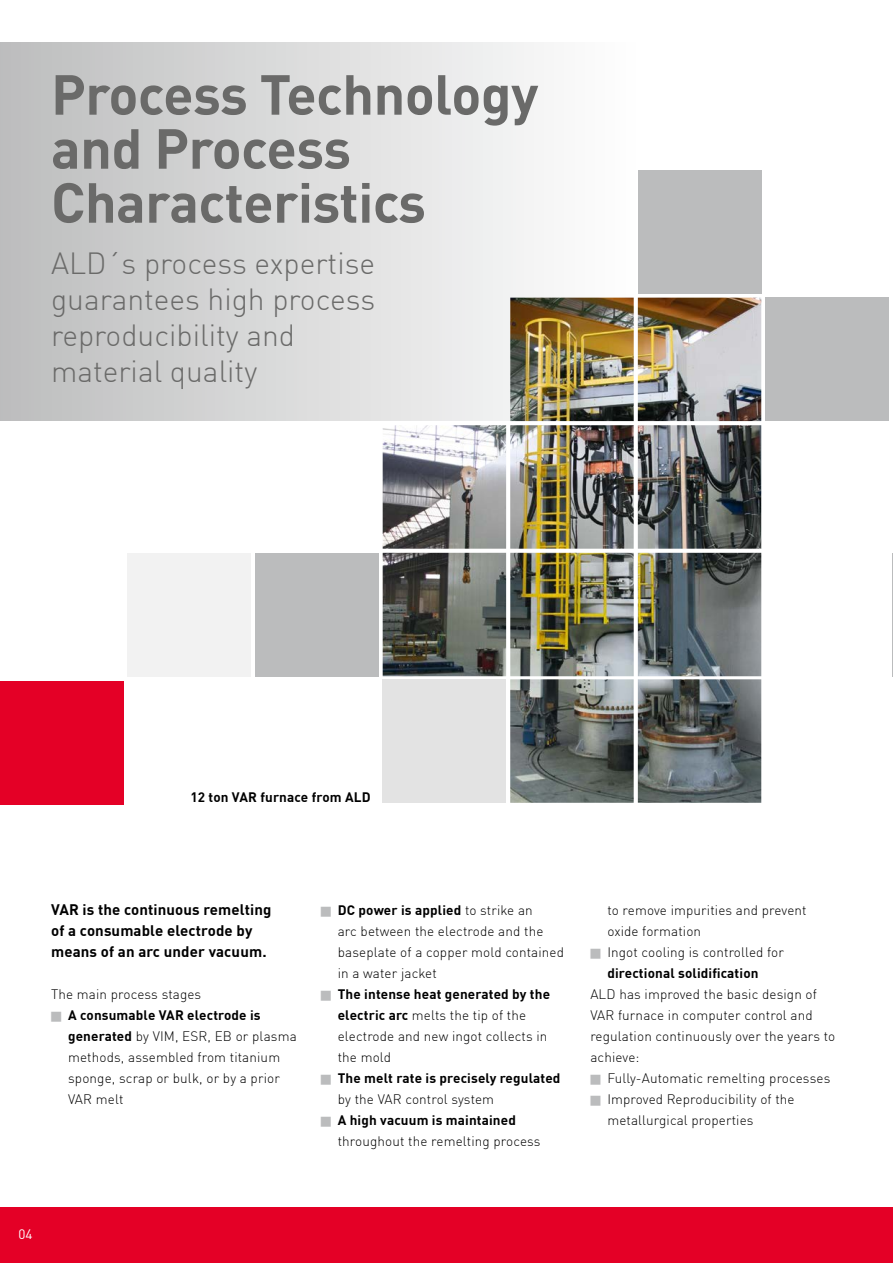
<style>
.page{position:relative;width:893px;height:1263px;background:#fff}
.page>*{position:absolute;margin:0;border:0;box-sizing:border-box;transform-origin:0 0}
.t1{font:700 55.5px/54px "DIN Offc";letter-spacing:-.01em;color:#6a6a69}
.t2{font:300 30px/36px "DIN Offc";color:#6a6a69}
.t3{font:700 15px/21px "DIN Offc";letter-spacing:.01em;color:#000}
.t4{font:300 13.5px/21px "DIN Offc";letter-spacing:.01em;color:#000}
.t5{font:700 13.5px "DIN Offc";letter-spacing:.01em;color:#000}
.t6{font:13.5px "DIN Offc";color:#fff}
.s1{font-weight:700}
</style>
<div class="page">
<div style="left:0;top:1208px;width:893px;height:55px;background:#e40026"></div>
<div style="left:0;top:43px;width:638px;height:378px;background:linear-gradient(to right,#bdbdbe,#fff)"></div>
<img style="left:383px;top:298px;width:378px;height:505px">
<div style="left:383px;top:679px;width:123px;height:124px;background:#e3e3e3"></div>
<div style="left:255px;top:553px;width:124px;height:123px;background:#bbbcbd"></div>
<div style="left:128px;top:553px;width:123px;height:123px;background:#f2f2f2"></div>
<div style="left:0;top:681px;width:123px;height:123px;background:#e40026"></div>
<hr style="left:892px;top:553px;width:1px;height:123px;background:#bbbcbd">
<div style="left:638px;top:170px;width:123px;height:123px;background:#bbbcbd"></div>
<div style="left:765px;top:298px;width:124px;height:123px;background:#bbbcbd"></div>
<h1 class="t1" style="left:51px;top:65px;width:489px">Process Technology and Process<br>Characteristics</h1>
<h2 class="t2" style="left:51px;top:245px;width:326px">ALD´s process expertise guarantees high process reproducibility and material quality</h2>
<p class="t5" style="left:190px;top:788px;width:182px">12 ton VAR furnace from ALD</p>
<p class="t3" style="left:51px;top:898px;width:222px">VAR is the continuous remelting of a consumable electrode by means of an arc under vacuum.</p>
<p class="t4" style="left:51px;top:984px;width:152px">The main process stages</p>
<p class="t4" style="left:68px;top:1005px;width:230px"><span class="s1">A consumable VAR electrode is generated</span> by VIM, ESR, EB or plasma methods, assembled from titanium sponge, scrap or bulk, or by a prior<br>VAR melt</p>
<p class="t6" style="left:18px;top:1226px;width:16px">04</p>
<p class="t4" style="left:338px;top:900px;width:228px"><span class="s1">DC power is applied</span> to strike an<br>arc between the electrode and the baseplate of a copper mold contained in a water jacket</p>
<p class="t4" style="left:338px;top:984px;width:214px"><span class="s1">The intense heat generated by the electric arc</span> melts the tip of the electrode and new ingot collects in the mold</p>
<p class="t5" style="left:338px;top:1069px;width:224px">The melt rate is precisely regulated</p>
<p class="t4" style="left:338px;top:1089px;width:158px">by the VAR control system</p>
<p class="t5" style="left:338px;top:1111px;width:180px">A high vacuum is maintained</p>
<p class="t4" style="left:338px;top:1131px;width:204px">throughout the remelting process</p>
<p class="t4" style="left:607px;top:900px;width:201px">to remove impurities and prevent oxide formation<br>Ingot cooling is controlled for</p>
<p class="t5" style="left:607px;top:964px;width:153px">directional solidification</p>
<p class="t4" style="left:590px;top:984px;width:246px">ALD has improved the basic design of<br>VAR furnace in computer control and regulation continuously over the years to achieve:</p>
<p class="t4" style="left:607px;top:1068px;width:224px">Fully-Automatic remelting processes<br>Improved Reproducibility of the metallurgical properties</p>
</div>
